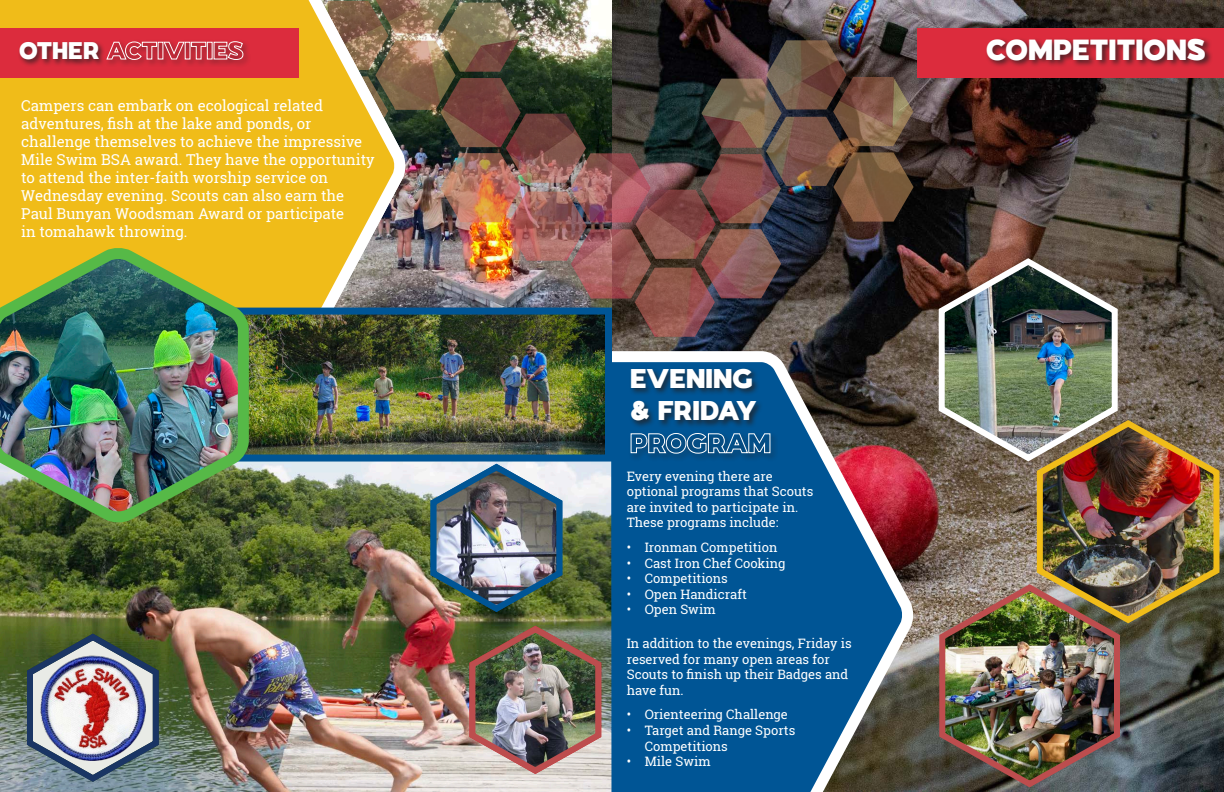
<style>
.page{position:relative;width:1224px;height:792px;background:#fff}
.page>*{position:absolute;margin:0;border:0;box-sizing:border-box;transform-origin:0 0}
.t1{font:900 29px "London Bridge";color:#fff}
.t2{font:900 27px/32.4px "London Bridge";color:#fff}
.t3{font:900 24px "London Bridge";color:#fff}
.t4{font:15px/18px "Roboto Slab";color:#fff}
.t5{font:13px/15.6px "Roboto Slab";color:#fff}
</style>
<div class="page">
<img style="left:612px;top:0;width:612px;height:792px">
<img style="left:415px;top:261px;width:156px;height:47px">
<img style="left:0;top:462px;width:600px;height:330px">
<img style="left:1034px;top:417px;width:190px;height:210px">
<img style="left:936px;top:581px;width:189px;height:210px">
<svg style="left:600px;top:346px;width:323px;height:446px;background:#295983"></svg>
<img style="left:936px;top:255px;width:187px;height:210px">
<img style="left:415px;top:0;width:236px;height:261px">
<svg style="left:0;top:0;width:415px;height:308px;background:#dfb22d"></svg>
<img style="left:571px;top:40px;width:343px;height:297px">
<div style="left:0;top:28px;width:298px;height:50px;background:#dc2c3d"></div>
<div style="left:18px;top:40px;width:234px;height:28px;background:#231f20;opacity:.75"></div>
<div style="left:918px;top:28px;width:306px;height:50px;background:#dc2c3d"></div>
<div style="left:985px;top:36px;width:229px;height:32px;background:#231f20;opacity:.75"></div>
<img style="left:254px;top:316px;width:350px;height:138px">
<div style="left:218px;top:308px;width:394px;height:154px;border:7px solid #005595"></div>
<img style="left:428px;top:460px;width:140px;height:155px">
<img style="left:466px;top:622px;width:140px;height:155px">
<svg style="left:24px;top:630px;width:140px;height:155px;background:#697b73"></svg>
<img style="left:41px;top:655px;width:104px;height:105px">
<img style="left:0;top:238px;width:254px;height:295px">
<div style="left:628px;top:367px;width:151px;height:95px;background:#231f20;opacity:.75"></div>
<p class="t3" style="left:19px;top:36px;width:226px">OTHER ACTIVITIES</p>
<p class="t1" style="left:986px;top:33px;width:221px">COMPETITIONS</p>
<p class="t4" style="left:21px;top:96px;width:355px">Campers can embark on ecological related adventures, fish at the lake and ponds, or challenge themselves to achieve the impressive Mile Swim BSA award. They have the opportunity to attend the inter-faith worship service on Wednesday evening. Scouts can also earn the Paul Bunyan Woodsman Award or participate<br>in tomahawk throwing.</p>
<p class="t2" style="left:630px;top:362px;width:143px">EVENING &amp; FRIDAY<br>PROGRAM</p>
<p class="t5" style="left:627px;top:468px;width:188px">Every evening there are optional programs that Scouts are invited to participate in.<br>These programs include:</p>
<p class="t5" style="left:627px;top:539px;width:152px">• Ironman Competition</p>
<p class="t5" style="left:627px;top:555px;width:160px">• Cast Iron Chef Cooking</p>
<p class="t5" style="left:627px;top:570px;width:103px">• Competitions</p>
<p class="t5" style="left:627px;top:586px;width:122px">• Open Handicraft</p>
<p class="t5" style="left:627px;top:602px;width:90px">• Open Swim</p>
<p class="t5" style="left:627px;top:635px;width:226px">In addition to the evenings, Friday is reserved for many open areas for<br>Scouts to finish up their Badges and have fun.</p>
<p class="t5" style="left:627px;top:707px;width:163px">• Orienteering Challenge</p>
<p class="t5" style="left:645px;top:722px;width:152px;text-indent:-18px">• Target and Range Sports<br>Competitions</p>
<p class="t5" style="left:627px;top:753px;width:85px">• Mile Swim</p>
</div>
